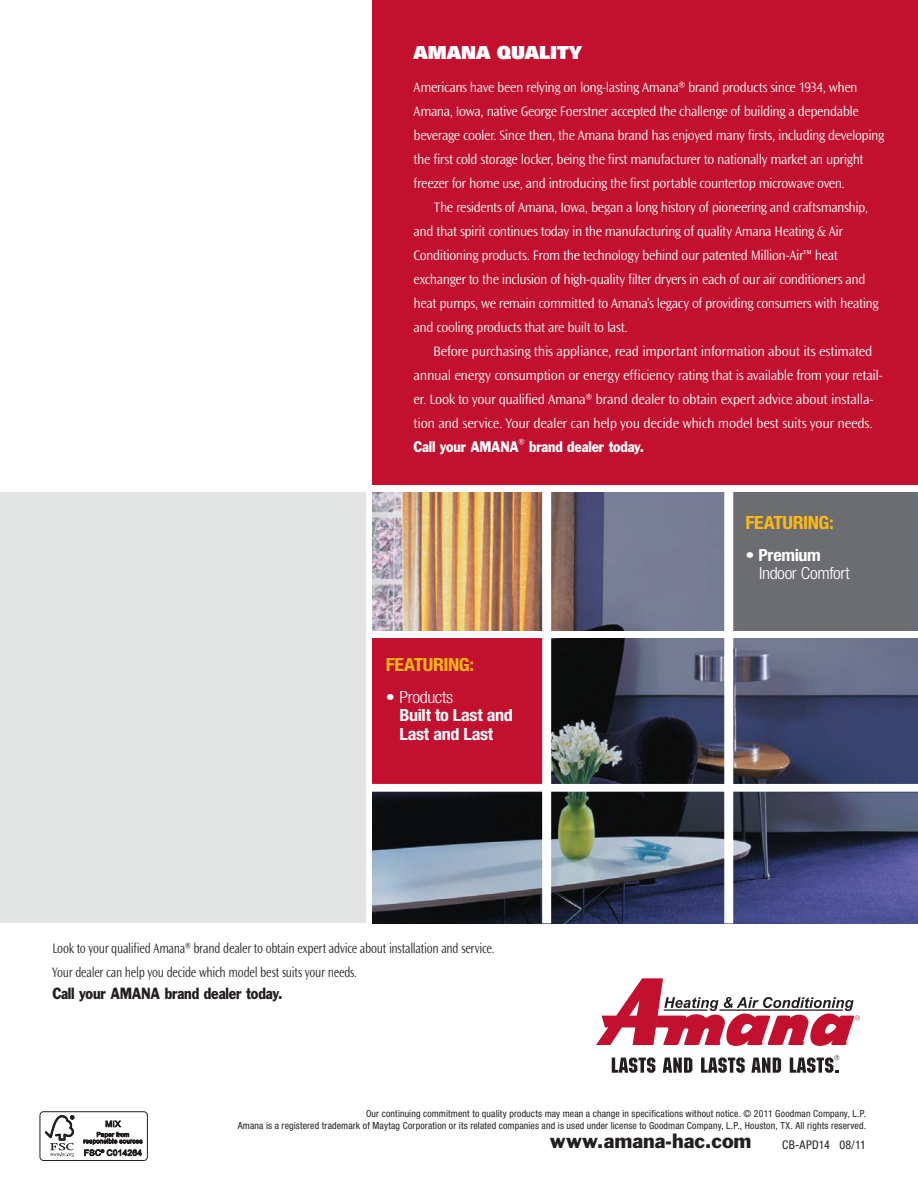
<style>
.page{position:relative;width:918px;height:1188px;background:#fff}
.page>*{position:absolute;margin:0;border:0;box-sizing:border-box;transform-origin:0 0}
.t1{font:19.05px "Franklin Gothic Std";letter-spacing:.005em;color:#231f20}
.t2{font:700 condensed 18.15px "Helvetica Neue";letter-spacing:-.02em;color:#fcb814;scale:1.08 1}
.t3{font:900 18px "Univers";color:#fff}
.t4{font:700 condensed 16.8px/18.3px "Helvetica Neue";letter-spacing:-.02em;color:#fff;scale:1.08 1}
.t5{font:300 condensed 16.65px "Helvetica Neue";letter-spacing:-.025em;color:#fff;scale:1.08 1}
.t6{font:700 condensed 16.65px "Helvetica Neue";letter-spacing:-.02em;color:#fff;scale:1.08 1}
.t7{font:15px "Franklin Gothic Std";letter-spacing:-.01em;color:#231f20;scale:.83 1}
.t8{font:300 14.25px/24px "Ocean Sans Std";letter-spacing:-.03em;color:#fff}
.t9{font:300 14.25px/24px "Ocean Sans Std";letter-spacing:-.02em;color:#231f20;scale:.83 1}
.t10{font:14.25px "Franklin Gothic Std";letter-spacing:-.01em;color:#fff;scale:.85 1}
.t11{font:condensed 12px "Helvetica Neue LT Std";letter-spacing:.02em;color:#231f20}
.t12{font:condensed 9.75px/12px "Helvetica Neue LT Std";letter-spacing:.015em;color:#231f20;text-align:right}
.s1{font-weight:300}
</style>
<div class="page">
<img style="left:373px;top:492px;width:545px;height:431px">
<div style="left:373px;top:0;width:545px;height:487px;background:#c3102f"></div>
<div style="left:729px;top:492px;width:186px;height:139px;background:#6c6d70"></div>
<div style="left:372px;top:637px;width:175px;height:147px;background:#c3102f"></div>
<div style="left:0;top:488px;width:366px;height:435px;background:#e3e4e4"></div>
<div style="left:40px;top:1111px;width:108px;height:50px;border:1px solid #231f20;border-radius:4px"></div>
<svg style="left:45px;top:1115px;width:29px;height:42px"></svg>
<svg style="left:83px;top:1120px;width:60px;height:36px"></svg>
<svg style="left:596px;top:978px;width:264px;height:68px"></svg>
<svg style="left:612px;top:1058px;width:43px;height:15px"></svg>
<svg style="left:663px;top:1058px;width:29px;height:15px"></svg>
<svg style="left:701px;top:1058px;width:44px;height:15px"></svg>
<svg style="left:751px;top:1058px;width:30px;height:15px"></svg>
<svg style="left:790px;top:1055px;width:49px;height:18px"></svg>
<div style="left:542px;top:486px;width:9px;height:437px;background:#fff"></div>
<div style="left:724px;top:486px;width:9px;height:437px;background:#fff"></div>
<div style="left:368px;top:631px;width:550px;height:7px;background:#fff"></div>
<svg style="left:372px;top:784px;width:546px;height:8px"></svg>
<div style="left:0;top:485px;width:918px;height:7px;background:#fff"></div>
<p class="t3" style="left:414px;top:40px;width:170px">AMANA QUALITY</p>
<p class="t8" style="left:414px;top:75px;width:472px">Americans have been relying on long-lasting Amana® brand products since 1934, when Amana, Iowa, native George Foerstner accepted the challenge of building a dependable beverage cooler. Since then, the Amana brand has enjoyed many firsts, including developing the first cold storage locker, being the first manufacturer to nationally market an upright freezer for home use, and introducing the first portable countertop microwave oven.</p>
<p class="t8" style="left:414px;top:195px;width:467px;text-indent:20px">The residents of Amana, Iowa, began a long history of pioneering and craftsmanship, and that spirit continues today in the manufacturing of quality Amana Heating &amp; Air Conditioning products. From the technology behind our patented Million-Air™ heat exchanger to the inclusion of high-quality filter dryers in each of our air conditioners and heat pumps, we remain committed to Amana’s legacy of providing consumers with heating and cooling products that are built to last.</p>
<p class="t8" style="left:414px;top:339px;width:471px;text-indent:19px">Before purchasing this appliance, read important information about its estimated annual energy consumption or energy efficiency rating that is available from your retail&shy;er. Look to your qualified Amana® brand dealer to obtain expert advice about installa&shy;tion and service. Your dealer can help you decide which model best suits your needs.</p>
<p class="t10" style="left:414px;top:437px;width:273px">Call your Amana<sup>®</sup> brand dealer today.</p>
<p class="t2" style="left:386px;top:654px;width:83px">Featuring:</p>
<p class="t4" style="left:399px;top:688px;width:107px;text-indent:-14px">• <span class="s1">Products<br></span>Built to Last and<br>Last and Last</p>
<p class="t9" style="left:52px;top:936px;width:534px">Look to your qualified Amana® brand dealer to obtain expert advice about installation and service.<br>Your dealer can help you decide which model best suits your needs.</p>
<p class="t7" style="left:52px;top:984px;width:279px">Call your Amana brand dealer today.</p>
<p class="t2" style="left:746px;top:511px;width:83px">Featuring:</p>
<p class="t6" style="left:746px;top:545px;width:71px">• Premium</p>
<p class="t5" style="left:759px;top:563px;width:86px">Indoor Comfort</p>
<p class="t12" style="left:238px;top:1107px;width:630px">Our continuing commitment to quality products may mean a change in specifications without notice. © 2011 Goodman Company, L.P.<br>Amana is a registered trademark of Maytag Corporation or its related companies and is used under license to Goodman Company, L.P., Houston, TX. All rights reserved.</p>
<h1 class="t1" style="left:550px;top:1129px;width:203px">www.amana-hac.com</h1>
<p class="t11" style="left:782px;top:1138px;width:85px">CB-APD14 08/11</p>
</div>
